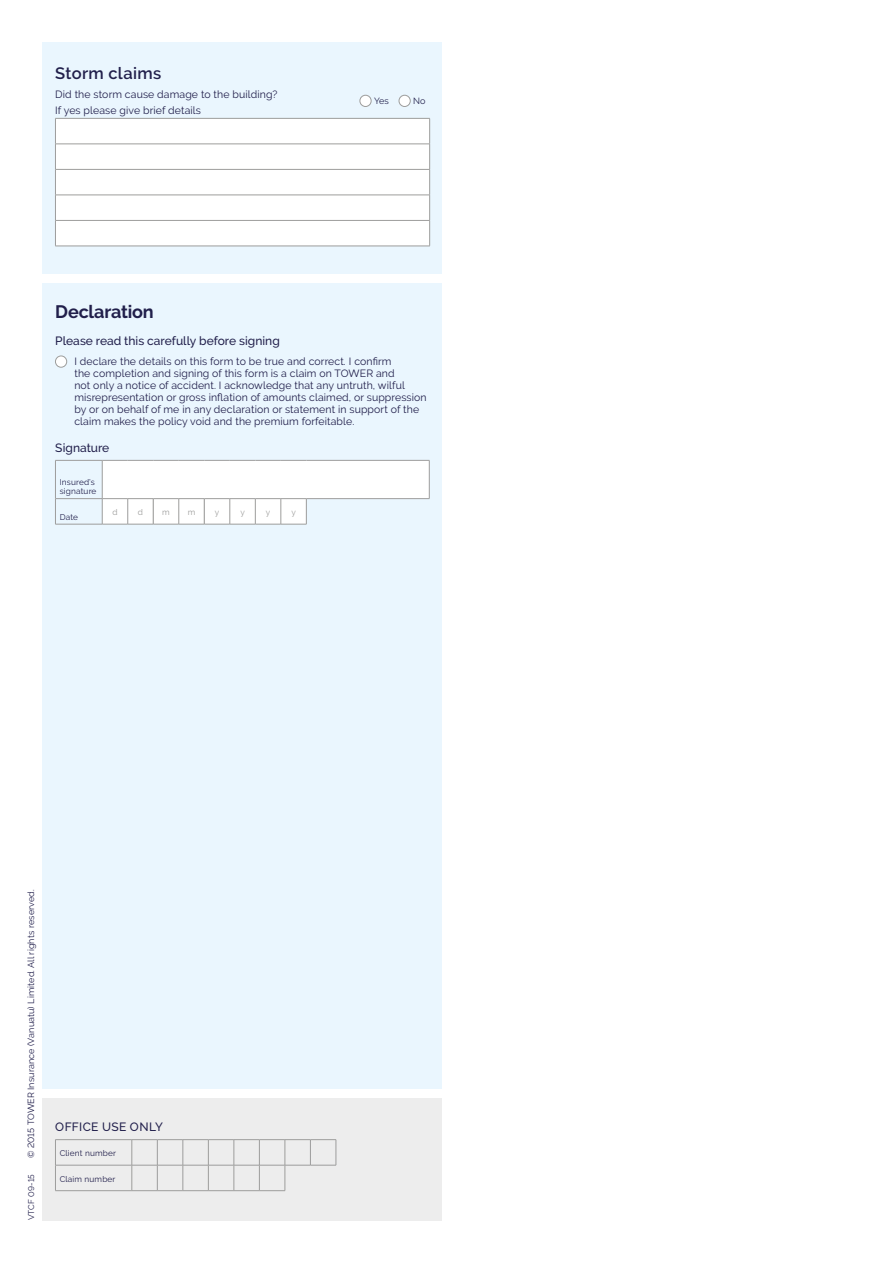
<style>
.page{position:relative;width:893px;height:1263px;background:#fff}
.page>*{position:absolute;margin:0;border:0;box-sizing:border-box;transform-origin:0 0}
.t1{font:700 18px "Raleway";letter-spacing:-.01em;color:#211f4b}
.t2{font:600 16.5px "Raleway";letter-spacing:.02em;color:#211f4b}
.t3{font:500 12px "Raleway";letter-spacing:.005em;color:#211f4b}
.t4{font:500 12px "Raleway";letter-spacing:.03em;color:#211f4b}
.t5{font:10.5px/12px "Raleway";letter-spacing:.01em;color:#211f4b}
.t6{font:9px "Raleway";letter-spacing:.01em;color:#211f4b}
.t7{font:8.25px/9px "Raleway";letter-spacing:.02em;color:#211f4b}
.t8{font:8.25px "Raleway";color:#9d9d9c}
</style>
<div class="page">
<div style="left:43px;top:43px;width:399px;height:1046px;background:#eaf6fe"></div>
<div style="left:40px;top:274px;width:404px;height:9px;background:#fff"></div>
<div style="left:43px;top:1098px;width:399px;height:122px;background:#ededed"></div>
<hr style="left:55px;top:1139px;width:77px;height:1px;background:#9d9d9c">
<hr style="left:55px;top:1165px;width:77px;height:1px;background:#9d9d9c">
<svg style="left:55px;top:1140px;width:1px;height:50px"></svg>
<hr style="left:55px;top:1190px;width:77px;height:1px;background:#9d9d9c">
<svg style="left:132px;top:1139px;width:205px;height:52px"></svg>
<svg style="left:55px;top:94px;width:375px;height:152px"></svg>
<hr style="left:55px;top:246px;width:375px;height:1px;background:#9d9d9c">
<div style="left:55px;top:356px;width:12px;height:11px;background:#fff;border-radius:50%"></div>
<div style="left:55px;top:356px;width:12px;height:11px;border:1px solid #9d9d9c;border-radius:50%"></div>
<hr style="left:55px;top:460px;width:47px;height:1px;background:#9d9d9c">
<hr style="left:55px;top:460px;width:1px;height:38px;background:#9d9d9c">
<hr style="left:55px;top:498px;width:47px;height:1px;background:#9d9d9c">
<svg style="left:55px;top:499px;width:1px;height:25px"></svg>
<hr style="left:55px;top:524px;width:47px;height:1px;background:#9d9d9c">
<hr style="left:429px;top:460px;width:1px;height:38px;background:#9d9d9c">
<svg style="left:102px;top:460px;width:327px;height:65px"></svg>
<h2 class="t2" style="left:55px;top:64px;width:108px">Storm claims</h2>
<p class="t5" style="left:55px;top:86px;width:224px;line-height:16.2px">Did the storm cause damage to the building?<br>If yes please give brief details</p>
<p class="t6" style="left:374px;top:96px;width:16px">Yes</p>
<p class="t6" style="left:413px;top:96px;width:14px">No</p>
<h1 class="t1" style="left:55px;top:301px;width:100px">Declaration</h1>
<p class="t3" style="left:55px;top:333px;width:226px">Please read this carefully before signing</p>
<p class="t5" style="left:74px;top:355px;width:354px">I declare the details on this form to be true and correct. I confirm<br>the completion and signing of this form is a claim on TOWER and<br>not only a notice of accident. I acknowledge that any untruth, wilful misrepresentation or gross inflation of amounts claimed, or suppression by or on behalf of me in any declaration or statement in support of the claim makes the policy void and the premium forfeitable.</p>
<p class="t3" style="left:55px;top:440px;width:56px">Signature</p>
<p class="t7" style="left:60px;top:478px;width:38px">Insured’s signature</p>
<p class="t7" style="left:60px;top:512px;width:20px">Date</p>
<p class="t8" style="left:112px;top:508px;width:7px">d</p>
<p class="t8" style="left:138px;top:508px;width:7px">d</p>
<p class="t8" style="left:162px;top:508px;width:9px">m</p>
<p class="t8" style="left:188px;top:508px;width:9px">m</p>
<p class="t8" style="left:215px;top:508px;width:6px">y</p>
<p class="t8" style="left:240px;top:508px;width:6px">y</p>
<p class="t8" style="left:266px;top:508px;width:6px">y</p>
<p class="t8" style="left:291px;top:508px;width:6px">y</p>
<p class="t6" style="left:26px;top:1158px;width:270px;rotate:-90deg">© 2015 TOWER Insurance (Vanuatu) Limited. All rights reserved.</p>
<p class="t7" style="left:27px;top:1220px;width:48px;rotate:-90deg">VTCF 09-15</p>
<p class="t4" style="left:55px;top:1120px;width:109px">OFFICE USE ONLY</p>
<p class="t7" style="left:60px;top:1149px;width:58px">Client number</p>
<p class="t7" style="left:60px;top:1174px;width:57px">Claim number</p>
</div>
